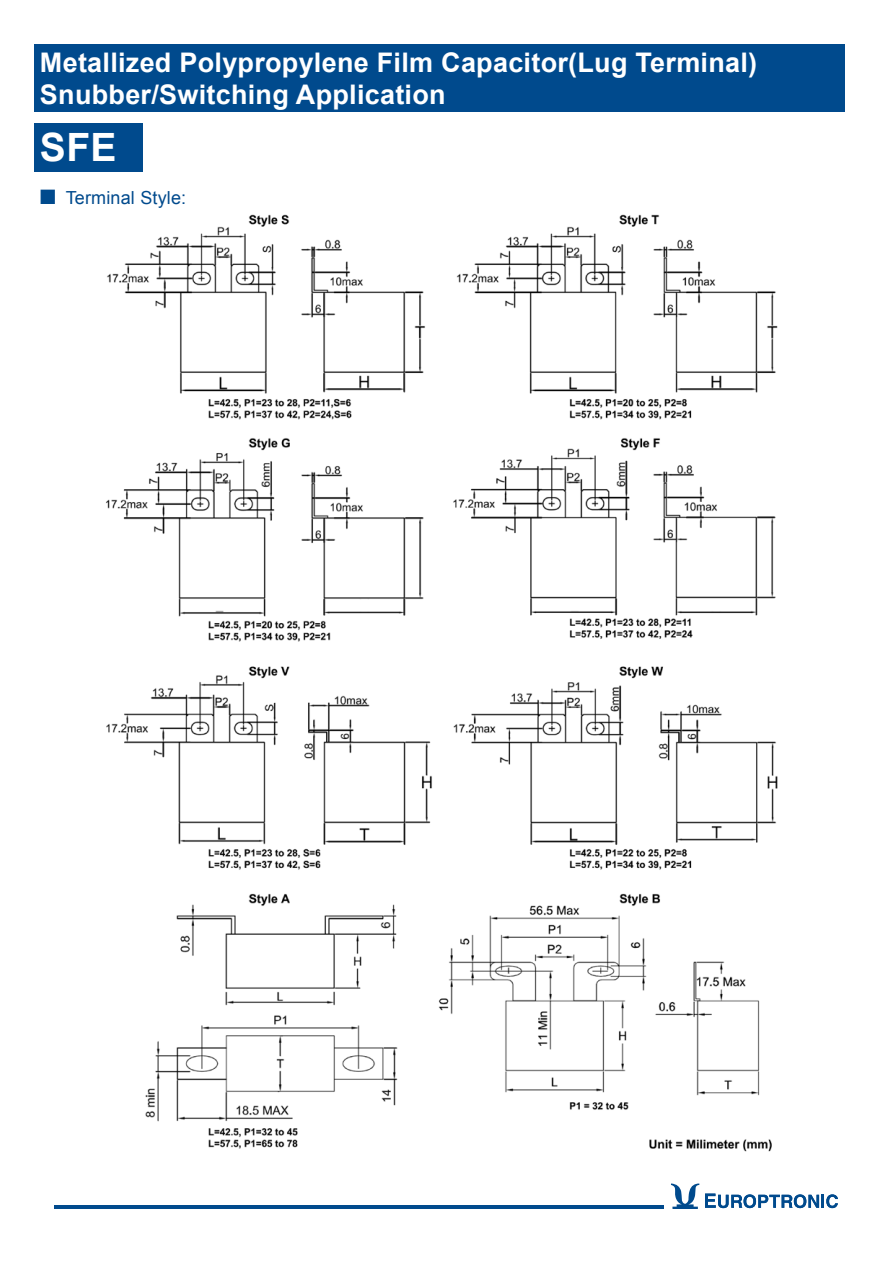
<style>
.page{position:relative;width:893px;height:1263px;background:#fff}
.page>*{position:absolute;margin:0;border:0;box-sizing:border-box;transform-origin:0 0}
.t1{font:700 39px "Arial";color:#fff}
.t2{font:700 27px/32.4px "Arial";letter-spacing:.01em;color:#fff}
.t3{font:18px "Arial";letter-spacing:.01em;color:#004a8d}
.s1{font-family:"Lucida Console";font-size:27px}
</style>
<div class="page">
<svg style="left:671px;top:1183px;width:28px;height:26px"></svg>
<svg style="left:705px;top:1193px;width:133px;height:15px"></svg>
<hr style="left:54px;top:1205px;width:609px;height:3px;background:#004a8d">
<div style="left:34px;top:44px;width:810px;height:68px;background:#004a8d"></div>
<div style="left:34px;top:124px;width:108px;height:48px;background:#004a8d"></div>
<img style="left:106px;top:214px;width:672px;height:938px">
<p class="t2" style="left:40px;top:47px;width:719px">Metallized Polypropylene Film Capacitor(Lug Terminal)<br>Snubber/Switching Application</p>
<h1 class="t1" style="left:40px;top:121px;width:78px">SFE</h1>
<p class="t3" style="left:40px;top:186px;width:148px"><span class="s1">■</span> Terminal Style:</p>
</div>
